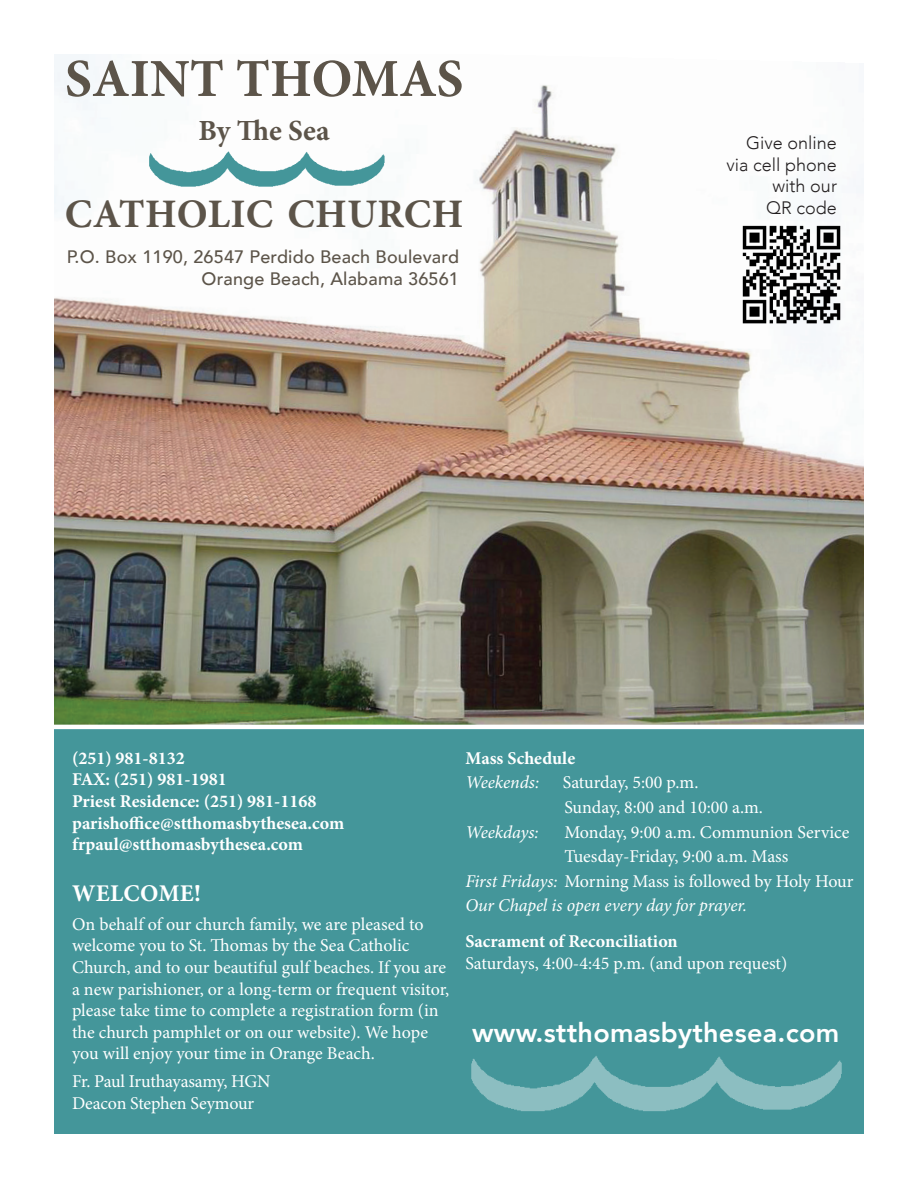
<style>
.page{position:relative;width:918px;height:1188px;background:#fff}
.page>*{position:absolute;margin:0;border:0;box-sizing:border-box;transform-origin:0 0}
.t1{font:700 53.55px "Minion Pro";color:#5c5449}
.t2{font:700 40.5px "Minion Pro";letter-spacing:.01em;color:#5c5449}
.t3{font:700 29.25px "Minion Pro";color:#5c5449}
.t4{font:800 27px "Avenir";letter-spacing:.01em;color:#fff}
.t5{font:700 24px "Minion Pro";letter-spacing:.01em;color:#fff}
.t6{font:18px/21.6px "Minion Pro";letter-spacing:-.005em;color:#fff}
.t7{font:700 18px/21.6px "Minion Pro";color:#fff}
.t8{font:500 18px/21.6px "Avenir";letter-spacing:.01em;color:#5c5449;text-align:right}
.t9{font:italic 18px "Minion Pro";letter-spacing:-.005em;color:#fff}
.t10{font:300 18px/21.6px "Avenir";color:#231f20;text-align:right}
.s1{font-weight:400;font-style:italic}
.s2{font-style:italic}
.s3{font-weight:700}
</style>
<div class="page">
<div style="left:54px;top:725px;width:810px;height:409px;background:#44969a"></div>
<img style="left:54px;top:54px;width:810px;height:671px">
<img style="left:736px;top:220px;width:110px;height:110px">
<img style="left:143px;top:150px;width:243px;height:41px">
<img style="left:471px;top:1056px;width:371px;height:56px">
<hr style="left:40px;top:725px;width:837px;height:4px;background:#fff">
<p class="t1" style="left:65px;top:41px;width:400px">SAINT THOMAS</p>
<p class="t3" style="left:198px;top:110px;width:133px">By The Sea</p>
<p class="t2" style="left:65px;top:186px;width:400px">CATHOLIC CHURCH</p>
<p class="t8" style="left:67px;top:245px;width:394px">P.O. Box 1190, 26547 Perdido Beach Boulevard<br>Orange Beach, Alabama 36561</p>
<p class="t10" style="left:727px;top:132px;width:112px">Give online via cell phone with our<br>QR code</p>
<p class="t7" style="left:72px;top:747px;width:274px">(251) 981-8132<br>FAX: (251) 981-1981<br>Priest Residence: (251) 981-1168 parishoffice@stthomasbythesea.com frpaul@stthomasbythesea.com</p>
<p class="t5" style="left:72px;top:876px;width:130px">WELCOME!</p>
<p class="t6" style="left:72px;top:913px;width:379px">On behalf of our church family, we are pleased to welcome you to St. Thomas by the Sea Catholic Church, and to our beautiful gulf beaches. If you are a new parishioner, or a long-term or frequent visitor, please take time to complete a registration form (in the church pamphlet or on our website). We hope you will enjoy your time in Orange Beach.</p>
<p class="t6" style="left:72px;top:1071px;width:200px">Fr. Paul Iruthayasamy, HGN<br>Deacon Stephen Seymour</p>
<p class="t7" style="left:465px;top:745px;width:111px;line-height:24.6px">Mass Schedule<br><span class="s1">Weekends:</span></p>
<p class="t6" style="left:563px;top:770px;width:202px;line-height:24.6px">Saturday, 5:00 p.m.<br>Sunday, 8:00 and 10:00 a.m.</p>
<p class="t9" style="left:465px;top:819px;width:75px">Weekdays:</p>
<p class="t6" style="left:564px;top:821px;width:287px">Monday, 9:00 a.m. Communion Service</p>
<p class="t6" style="left:564px;top:846px;width:225px">Tuesday-Friday, 9:00 a.m. Mass</p>
<p class="t6" style="left:465px;top:870px;width:390px"><span class="s2">First Fridays:</span> Morning Mass is followed by Holy Hour</p>
<p class="t9" style="left:465px;top:893px;width:283px">Our Chapel is open every day for prayer.</p>
<p class="t6" style="left:465px;top:931px;width:323px"><span class="s3">Sacrament of Reconciliation<br></span>Saturdays, 4:00-4:45 p.m. (and upon request)</p>
<p class="t4" style="left:472px;top:1012px;width:369px">www.stthomasbythesea.com</p>
</div>
